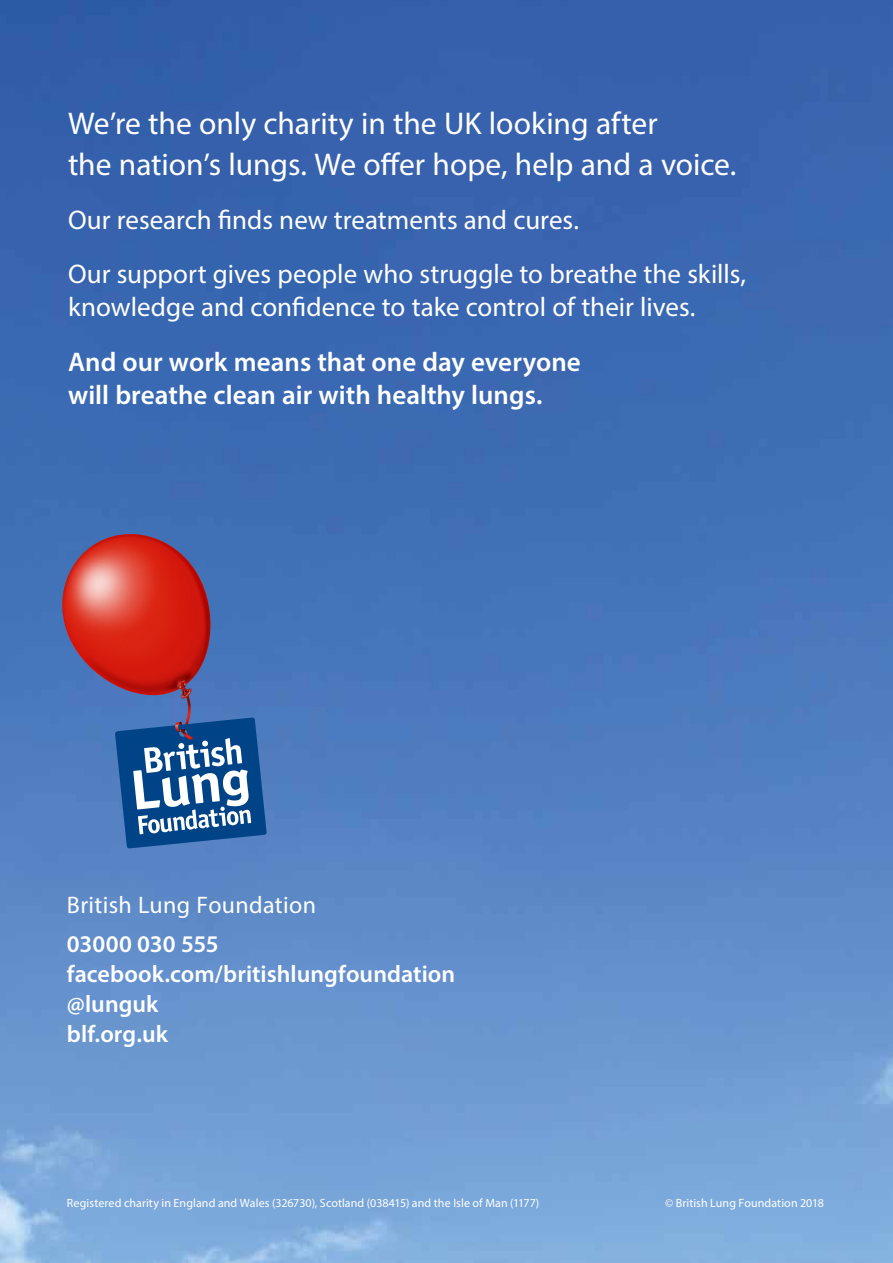
<style>
.page{position:relative;width:893px;height:1263px;background:#fff}
.page>*{position:absolute;margin:0;border:0;box-sizing:border-box;transform-origin:0 0}
.t1{font:31.5px/40.5px "Myriad Pro";color:#fff}
.t2{font:27px/54.3px "Myriad Pro";color:#fff}
.t3{font:600 27px/33px "Myriad Pro";color:#fff}
.t4{font:600 24px/30px "Myriad Pro";color:#fff}
.t5{font:24px "Myriad Pro";letter-spacing:.015em;color:#fff}
.t6{font:12px "Myriad Pro";letter-spacing:.005em;color:#fff}
</style>
<div class="page">
<img style="left:0;top:0;width:893px;height:1263px">
<svg style="left:62px;top:534px;width:205px;height:314px;background:#4676b2"></svg>
<img style="left:52px;top:534px;width:165px;height:174px">
<img style="left:52px;top:534px;width:129px;height:123px">
<img style="left:52px;top:534px;width:109px;height:110px">
<img style="left:55px;top:537px;width:91px;height:93px">
<p class="t1" style="left:68px;top:103px;width:670px">We’re the only charity in the UK looking after<br>the nation’s lungs. We offer hope, help and a voice.</p>
<p class="t2" style="left:68px;top:192px;width:679px">Our research finds new treatments and cures.<br>Our support gives people who struggle to breathe the skills,</p>
<p class="t2" style="left:68px;top:280px;width:629px">knowledge and confidence to take control of their lives.</p>
<p class="t3" style="left:68px;top:344px;width:514px">And our work means that one day everyone will breathe clean air with healthy lungs.</p>
<p class="t5" style="left:67px;top:890px;width:251px">British Lung Foundation</p>
<p class="t4" style="left:67px;top:928px;width:390px">03000 030 555 facebook.com/britishlungfoundation @lunguk<br>blf.org.uk</p>
<p class="t6" style="left:67px;top:1195px;width:474px">Registered charity in England and Wales (326730), Scotland (038415) and the Isle of Man (1177)</p>
<p class="t6" style="left:665px;top:1195px;width:160px">© British Lung Foundation 2018</p>
</div>
